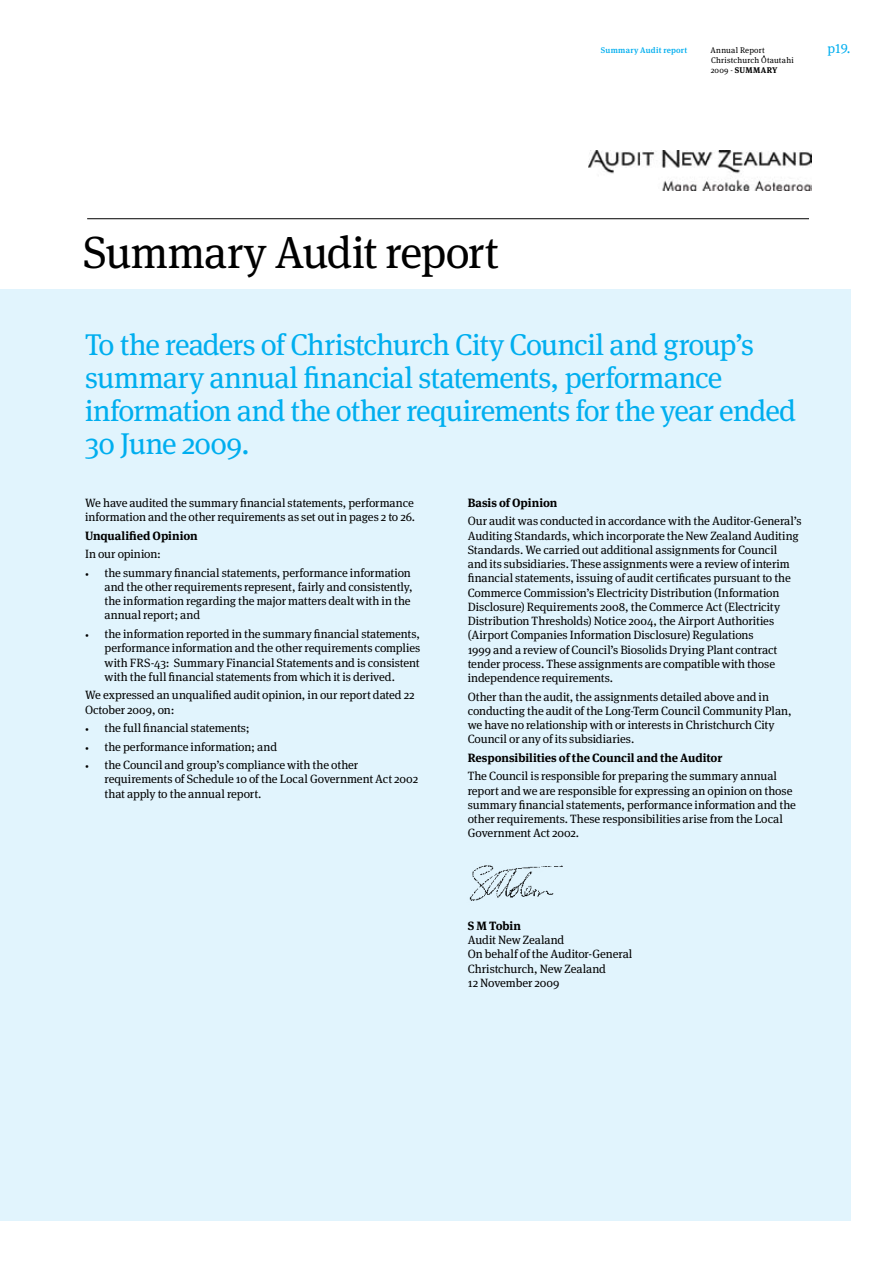
<style>
.page{position:relative;width:893px;height:1263px;background:#fff}
.page>*{position:absolute;margin:0;border:0;box-sizing:border-box;transform-origin:0 0}
.t1{font:45px "Meta Serif Pro";letter-spacing:-.025em;color:#000}
.t2{font:30px/33px "Meta Serif Pro";letter-spacing:-.025em;color:#00aeef}
.t3{font:13.5px "Meta Serif Pro";color:#00aeef}
.t4{font:12px/14.2px "Meta Serif Pro";letter-spacing:-.005em;color:#000}
.t5{font:700 12px "Meta Serif Pro";letter-spacing:-.005em;color:#000}
.t6{font:8.25px/9.8px "Meta Serif Pro";letter-spacing:.025em;color:#000}
.t7{font:500 8.25px "Meta Serif Pro";letter-spacing:.025em;color:#00aeef}
.s1{font-weight:700}
.s2{font-size:7.5px}
</style>
<div class="page">
<div style="left:0;top:289px;width:850px;height:931px;background:#e1f4fd"></div>
<hr style="left:87px;top:218px;width:722px;height:1px;background:#000">
<img style="left:588px;top:151px;width:223px;height:39px">
<img style="left:469px;top:865px;width:94px;height:36px">
<h1 class="t1" style="left:83px;top:220px;width:417px">Summary Audit report</h1>
<p class="t7" style="left:601px;top:44px;width:88px">Summary Audit report</p>
<p class="t6" style="left:710px;top:45px;width:56px">Annual Report</p>
<p class="t3" style="left:828px;top:39px;width:24px">p19.</p>
<p class="t6" style="left:711px;top:55px;width:85px">Christchurch Otautahi<br>2009 - <span class="s1">SUMMARY</span></p>
<h2 class="t2" style="left:85px;top:327px;width:713px">To the readers of Christchurch City Council and group’s summary annual financial statements, performance information and the other requirements for the year ended 30 June 2009.</h2>
<p class="t4" style="left:85px;top:495px;width:332px">We have audited the summary financial statements, performance information and the other requirements as set out in pages 2 to 26.</p>
<p class="t5" style="left:85px;top:526px;width:114px">Unqualified Opinion</p>
<p class="t4" style="left:85px;top:546px;width:77px">In our opinion:</p>
<p class="t4" style="left:105px;top:565px;width:310px;text-indent:-20px"><span class="s2">•</span> the summary financial statements, performance information and the other requirements represent, fairly and consistently, the information regarding the major matters dealt with in the annual report; and</p>
<p class="t4" style="left:105px;top:626px;width:317px;text-align:justify;text-indent:-20px"><span class="s2">•</span> the information reported in the summary financial statements, performance information and the other requirements complies with FRS-43: Summary Financial Statements and is consistent with the full financial statements from which it is derived.</p>
<p class="t4" style="left:85px;top:687px;width:331px">We expressed an unqualified audit opinion, in our report dated 22<br>October 2009, on:</p>
<p class="t4" style="left:85px;top:720px;width:166px"><span class="s2">•</span> the full financial statements;</p>
<p class="t4" style="left:85px;top:739px;width:194px"><span class="s2">•</span> the performance information; and</p>
<p class="t4" style="left:105px;top:757px;width:315px;text-indent:-20px"><span class="s2">•</span> the Council and group’s compliance with the other requirements of Schedule 10 of the Local Government Act 2002 that apply to the annual report.</p>
<p class="t5" style="left:468px;top:493px;width:91px">Basis of Opinion</p>
<p class="t4" style="left:468px;top:514px;width:335px">Our audit was conducted in accordance with the Auditor‑General’s Auditing Standards, which incorporate the New Zealand Auditing Standards. We carried out additional assignments for Council<br>and its subsidiaries. These assignments were a review of interim financial statements, issuing of audit certificates pursuant to the Commerce Commission’s Electricity Distribution (Information Disclosure) Requirements 2008, the Commerce Act (Electricity Distribution Thresholds) Notice 2004, the Airport Authorities (Airport Companies Information Disclosure) Regulations<br>1999 and a review of Council’s Biosolids Drying Plant contract tender process. These assignments are compatible with those independence requirements.</p>
<p class="t4" style="left:468px;top:689px;width:325px">Other than the audit, the assignments detailed above and in conducting the audit of the Long-Term Council Community Plan, we have no relationship with or interests in Christchurch City Council or any of its subsidiaries.</p>
<p class="t5" style="left:468px;top:748px;width:256px">Responsibilities of the Council and the Auditor</p>
<p class="t4" style="left:468px;top:768px;width:330px">The Council is responsible for preparing the summary annual report and we are responsible for expressing an opinion on those summary financial statements, performance information and the other requirements. These responsibilities arise from the Local Government Act 2002.</p>
<p class="t5" style="left:468px;top:916px;width:55px">S M Tobin</p>
<p class="t4" style="left:468px;top:932px;width:166px">Audit New Zealand<br>On behalf of the Auditor‑General<br>Christchurch, New Zealand<br>12 November 2009</p>
</div>
